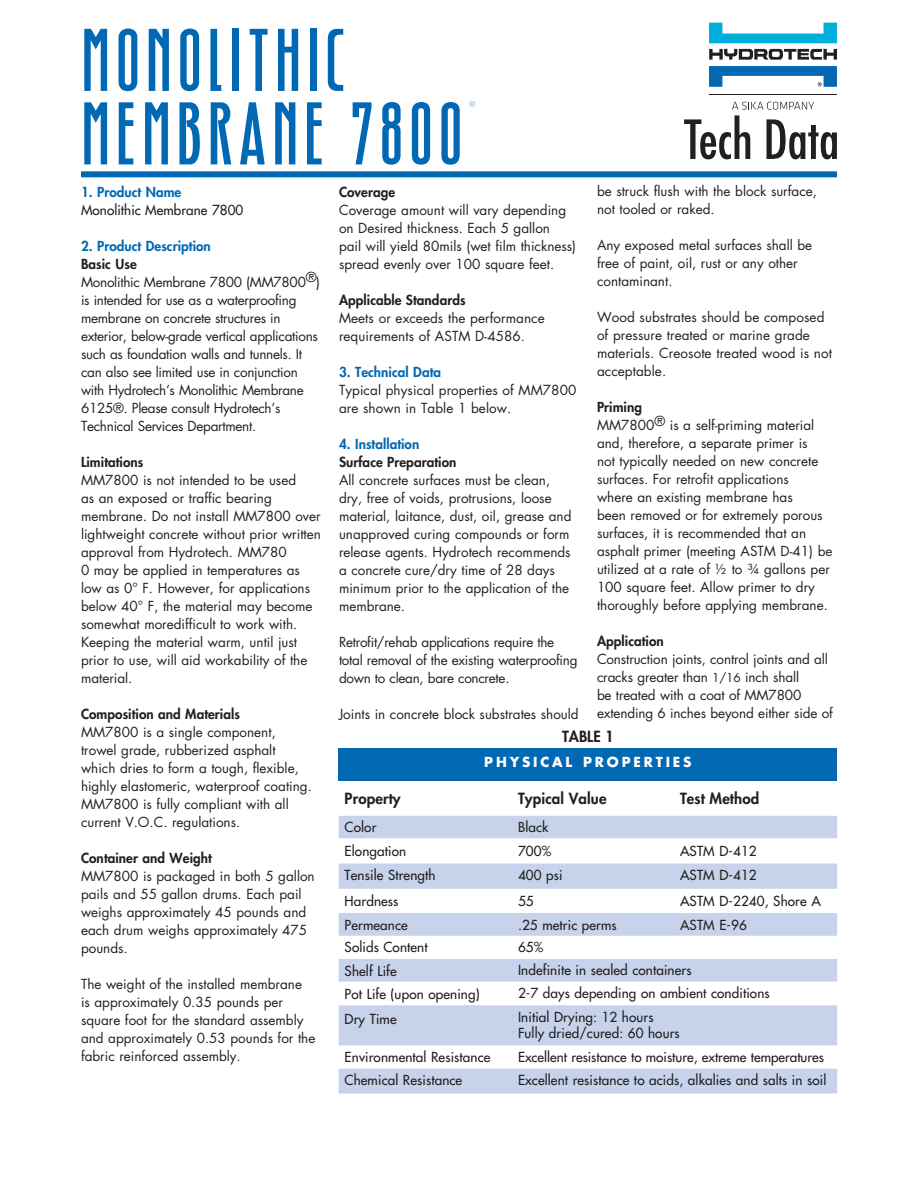
<style>
.page{position:relative;width:918px;height:1188px;background:#fff}
.page>*{position:absolute;margin:0;border:0;box-sizing:border-box;transform-origin:0 0}
.t1{font:500 79.5px "TF Hotelmod Two";letter-spacing:.1em;color:#0168b3}
.t2{font:condensed 52.5px "Futura";color:#231f20}
.t3{font:800 15px "Futura";letter-spacing:.01em;color:#231f20}
.t4{font:500 15px "TF Hotelmod Two";color:#0168b3}
.t5{font:13.5px/18px "Futura";color:#231f20}
.t6{font:13.5px "Futura";letter-spacing:.01em;color:#231f20}
.t7{font:13.5px/18px "Futura";letter-spacing:-.02em;color:#231f20}
.t8{font:800 13.5px "Futura";letter-spacing:.005em;color:#231f20}
.t9{font:800 13.5px "Futura";letter-spacing:.005em;color:#0168b3}
.t10{font:700 13.5px "Futura";letter-spacing:.21em;color:#fff}
.s1{font-size:12px}
</style>
<div class="page">
<div style="left:81px;top:171px;width:756px;height:6px;background:#0168b3"></div>
<div style="left:339px;top:748px;width:498px;height:33px;background:#0168b3"></div>
<svg style="left:339px;top:815px;width:498px;height:1px"></svg>
<div style="left:339px;top:816px;width:498px;height:278px;background:#c6d3eb"></div>
<svg style="left:339px;top:838px;width:498px;height:230px"></svg>
<svg style="left:709px;top:49px;width:128px;height:11px"></svg>
<svg style="left:709px;top:23px;width:128px;height:20px"></svg>
<svg style="left:709px;top:66px;width:128px;height:21px"></svg>
<hr style="left:709px;top:94px;width:128px;height:1px;background:#231f20">
<svg style="left:732px;top:102px;width:82px;height:8px"></svg>
<p class="t1" style="left:82px;top:14px;width:263px">MONOLITHIC</p>
<p class="t1" style="left:82px;top:87px;width:380px">MEMBRANE 7800</p>
<p class="t4" style="left:469px;top:99px;width:7px">®</p>
<p class="t2" style="left:684px;top:108px;width:156px">Tech Data</p>
<p class="t9" style="left:81px;top:183px;width:102px">1. Product Name</p>
<p class="t6" style="left:81px;top:201px;width:164px">Monolithic Membrane 7800</p>
<p class="t9" style="left:81px;top:237px;width:131px">2. Product Description</p>
<p class="t8" style="left:81px;top:255px;width:57px">Basic Use</p>
<p class="t7" style="left:81px;top:273px;width:241px">Monolithic Membrane 7800 (MM7800®)</p>
<p class="t7" style="left:81px;top:291px;width:217px">is intended for use as a waterproofing</p>
<p class="t7" style="left:81px;top:309px;width:201px">membrane on concrete structures in</p>
<p class="t7" style="left:81px;top:327px;width:239px">exterior, below-grade vertical applications</p>
<p class="t7" style="left:81px;top:345px;width:223px">such as foundation walls and tunnels. It</p>
<p class="t7" style="left:81px;top:363px;width:218px">can also see limited use in conjunction</p>
<p class="t7" style="left:81px;top:381px;width:224px">with Hydrotech’s Monolithic Membrane</p>
<p class="t7" style="left:81px;top:399px;width:201px">6125®. Please consult Hydrotech’s</p>
<p class="t7" style="left:81px;top:417px;width:177px">Technical Services Department.</p>
<p class="t8" style="left:81px;top:453px;width:64px">Limitations</p>
<p class="t5" style="left:81px;top:471px;width:242px">MM7800 is not intended to be used<br>as an exposed or traffic bearing membrane. Do not install MM7800 over lightweight concrete without prior written approval from Hydrotech. MM780<br>0 may be applied in temperatures as low as 0° F. However, for applications below 40° F, the material may become somewhat moredifficult to work with.<br>Keeping the material warm, until just prior to use, will aid workability of the material.</p>
<p class="t8" style="left:81px;top:705px;width:161px">Composition and Materials</p>
<p class="t5" style="left:81px;top:723px;width:232px">MM7800 is a single component, trowel grade, rubberized asphalt which dries to form a tough, flexible, highly elastomeric, waterproof coating.<br>MM7800 is fully compliant with all current V.O.C. regulations.</p>
<p class="t8" style="left:81px;top:849px;width:132px">Container and Weight</p>
<p class="t5" style="left:81px;top:867px;width:235px">MM7800 is packaged in both 5 gallon pails and 55 gallon drums. Each pail weighs approximately 45 pounds and each drum weighs approximately 475 pounds.</p>
<p class="t5" style="left:81px;top:975px;width:236px">The weight of the installed membrane<br>is approximately 0.35 pounds per square foot for the standard assembly and approximately 0.53 pounds for the fabric reinforced assembly.</p>
<p class="t8" style="left:339px;top:183px;width:58px">Coverage</p>
<p class="t5" style="left:339px;top:201px;width:239px">Coverage amount will vary depending on Desired thickness. Each 5 gallon<br>pail will yield 80mils (wet film thickness) spread evenly over 100 square feet.</p>
<p class="t8" style="left:339px;top:291px;width:128px">Applicable Standards</p>
<p class="t5" style="left:339px;top:309px;width:207px">Meets or exceeds the performance</p>
<p class="t5" style="left:339px;top:327px;width:188px">requirements of ASTM D-4586.</p>
<p class="t9" style="left:339px;top:363px;width:104px">3. Technical Data</p>
<p class="t5" style="left:339px;top:381px;width:239px">Typical physical properties of MM7800</p>
<p class="t5" style="left:339px;top:399px;width:174px">are shown in Table 1 below.</p>
<p class="t9" style="left:339px;top:435px;width:82px">4. Installation</p>
<p class="t8" style="left:339px;top:453px;width:119px">Surface Preparation</p>
<p class="t5" style="left:339px;top:471px;width:234px">All concrete surfaces must be clean, dry, free of voids, protrusions, loose material, laitance, dust, oil, grease and unapproved curing compounds or form release agents. Hydrotech recommends a concrete cure/dry time of 28 days minimum prior to the application of the membrane.</p>
<p class="t7" style="left:339px;top:633px;width:240px">Retrofit/rehab applications require the total removal of the existing waterproofing down to clean, bare concrete.</p>
<p class="t5" style="left:339px;top:705px;width:241px">Joints in concrete block substrates should</p>
<p class="t5" style="left:597px;top:183px;width:221px">be struck flush with the block surface, not tooled or raked.</p>
<p class="t5" style="left:597px;top:237px;width:217px">Any exposed metal surfaces shall be free of paint, oil, rust or any other</p>
<p class="t5" style="left:597px;top:273px;width:77px">contaminant.</p>
<p class="t5" style="left:597px;top:309px;width:237px">Wood substrates should be composed of pressure treated or marine grade materials. Creosote treated wood is not acceptable.</p>
<p class="t8" style="left:597px;top:399px;width:47px">Priming</p>
<p class="t5" style="left:597px;top:417px;width:237px">MM7800® is a self-priming material and, therefore, a separate primer is<br>not typically needed on new concrete surfaces. For retrofit applications<br>where an existing membrane has<br>been removed or for extremely porous surfaces, it is recommended that an asphalt primer (meeting ASTM D-41) be utilized at a rate of ½ to ¾ gallons per 100 square feet. Allow primer to dry thoroughly before applying membrane.</p>
<p class="t8" style="left:597px;top:633px;width:68px">Application</p>
<p class="t5" style="left:597px;top:651px;width:232px">Construction joints, control joints and all</p>
<p class="t5" style="left:597px;top:669px;width:237px">cracks greater than <span class="s1">1/16</span> inch shall<br>be treated with a coat of MM7800 extending 6 inches beyond either side of</p>
<p class="t3" style="left:562px;top:727px;width:53px">TABLE 1</p>
<p class="t10" style="left:484px;top:753px;width:209px">PHYSICAL PROPERTIES</p>
<p class="t3" style="left:345px;top:789px;width:58px">Property</p>
<p class="t3" style="left:518px;top:789px;width:90px">Typical Value</p>
<p class="t3" style="left:680px;top:789px;width:81px">Test Method</p>
<p class="t6" style="left:345px;top:819px;width:33px">Color</p>
<p class="t6" style="left:518px;top:819px;width:32px">Black</p>
<p class="t6" style="left:345px;top:843px;width:63px">Elongation</p>
<p class="t6" style="left:518px;top:843px;width:35px">700%</p>
<p class="t6" style="left:680px;top:843px;width:78px">ASTM D-412</p>
<p class="t6" style="left:345px;top:867px;width:92px">Tensile Strength</p>
<p class="t6" style="left:518px;top:867px;width:46px">400 psi</p>
<p class="t6" style="left:680px;top:867px;width:78px">ASTM D-412</p>
<p class="t6" style="left:345px;top:892px;width:55px">Hardness</p>
<p class="t6" style="left:518px;top:892px;width:17px">55</p>
<p class="t6" style="left:680px;top:892px;width:142px">ASTM D-2240, Shore A</p>
<p class="t6" style="left:345px;top:916px;width:65px">Permeance</p>
<p class="t6" style="left:518px;top:916px;width:100px">.25 metric perms</p>
<p class="t6" style="left:680px;top:916px;width:68px">ASTM E-96</p>
<p class="t6" style="left:345px;top:939px;width:85px">Solids Content</p>
<p class="t6" style="left:518px;top:939px;width:27px">65%</p>
<p class="t6" style="left:345px;top:962px;width:54px">Shelf Life</p>
<p class="t6" style="left:518px;top:962px;width:175px">Indefinite in sealed containers</p>
<p class="t6" style="left:345px;top:985px;width:137px">Pot Life (upon opening)</p>
<p class="t6" style="left:518px;top:985px;width:253px">2-7 days depending on ambient conditions</p>
<p class="t6" style="left:345px;top:1011px;width:54px">Dry Time</p>
<p class="t6" style="left:518px;top:1008px;width:137px">Initial Drying: 12 hours</p>
<p class="t6" style="left:518px;top:1025px;width:163px">Fully dried/cured: 60 hours</p>
<p class="t6" style="left:345px;top:1049px;width:147px">Environmental Resistance</p>
<p class="t6" style="left:518px;top:1049px;width:308px">Excellent resistance to moisture, extreme temperatures</p>
<p class="t6" style="left:345px;top:1072px;width:119px">Chemical Resistance</p>
<p class="t6" style="left:518px;top:1072px;width:310px">Excellent resistance to acids, alkalies and salts in soil</p>
</div>
